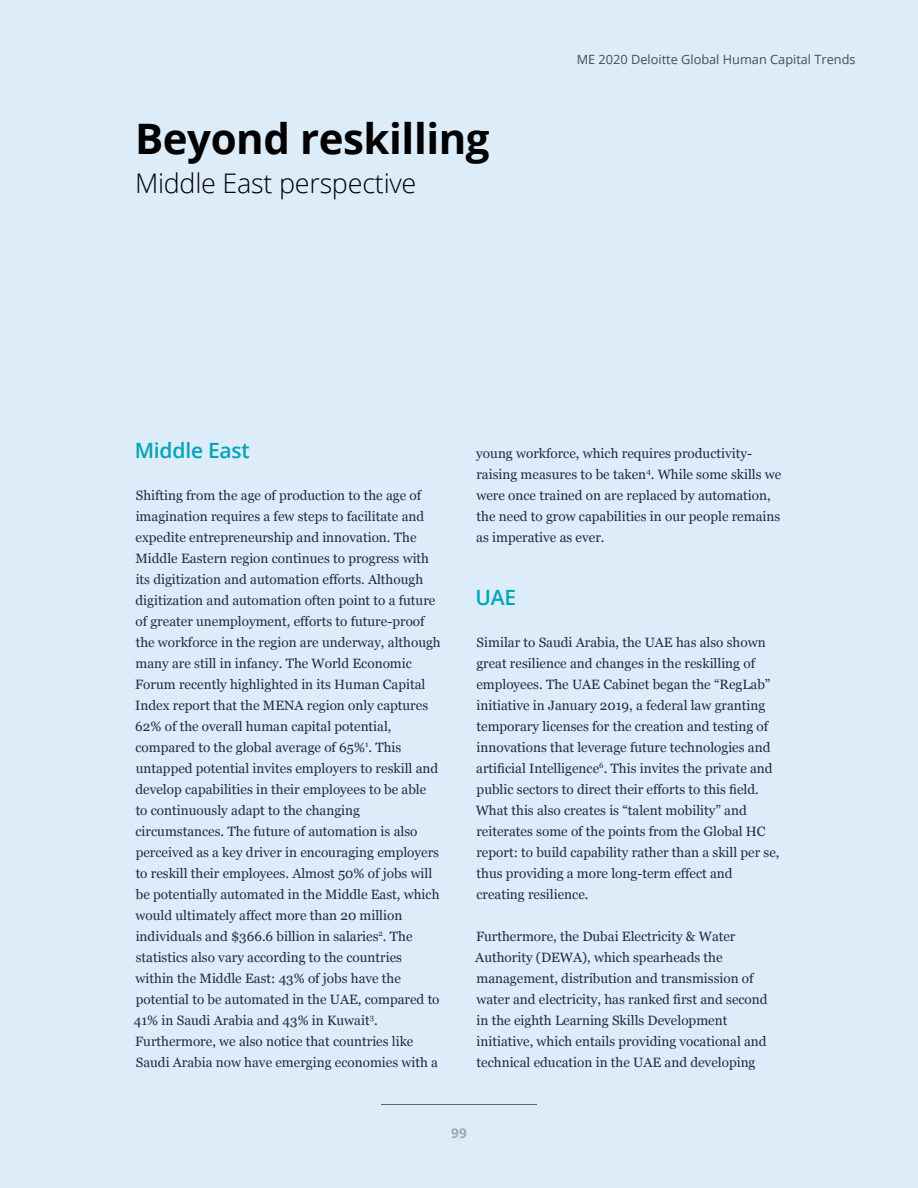
<style>
.page{position:relative;width:918px;height:1188px;background:#dcecf9}
.page>*{position:absolute;margin:0;border:0;box-sizing:border-box;transform-origin:0 0}
.t1{font:700 42px "Open Sans";letter-spacing:-.01em;color:#000}
.t2{font:300 27px "Open Sans";letter-spacing:-.01em;color:#000}
.t3{font:600 21px "Open Sans";letter-spacing:-.01em;color:#00a5b8}
.t4{font:13.5px/21px "Georgia";color:#202a45}
.t5{font:700 13.5px "Open Sans";color:#a3a7a9}
.t6{font:12.75px "Open Sans";color:#474c55}
</style>
<div class="page">
<hr style="left:381px;top:1104px;width:156px;height:1px;background:#5f636a">
<h1 class="t1" style="left:135px;top:109px;width:356px">Beyond reskilling</h1>
<h2 class="t2" style="left:135px;top:165px;width:283px">Middle East perspective</h2>
<p class="t6" style="left:577px;top:50px;width:280px">ME 2020 Deloitte Global Human Capital Trends</p>
<h3 class="t3" style="left:135px;top:435px;width:117px">Middle East</h3>
<p class="t4" style="left:134px;top:484px;width:308px">Shifting from the age of production to the age of imagination requires a few steps to facilitate and expedite entrepreneurship and innovation. The Middle Eastern region continues to progress with its digitization and automation efforts. Although digitization and automation often point to a future of greater unemployment, efforts to future-proof the workforce in the region are underway, although many are still in infancy. The World Economic Forum recently highlighted in its Human Capital Index report that the MENA region only captures 62% of the overall human capital potential, compared to the global average of 65%<sup>1</sup>. This untapped potential invites employers to reskill and develop capabilities in their employees to be able<br>to continuously adapt to the changing circumstances. The future of automation is also perceived as a key driver in encouraging employers to reskill their employees. Almost 50% of jobs will be potentially automated in the Middle East, which would ultimately affect more than 20 million individuals and $366.6 billion in salaries<sup>2</sup>. The statistics also vary according to the countries within the Middle East: 43% of jobs have the potential to be automated in the UAE, compared to 41% in Saudi Arabia and 43% in Kuwait<sup>3</sup>.<br>Furthermore, we also notice that countries like Saudi Arabia now have emerging economies with a</p>
<p class="t4" style="left:476px;top:442px;width:307px">young workforce, which requires productivity&shy;raising measures to be taken<sup>4</sup>. While some skills we were once trained on are replaced by automation, the need to grow capabilities in our people remains as imperative as ever.</p>
<h3 class="t3" style="left:476px;top:582px;width:42px">UAE</h3>
<p class="t4" style="left:476px;top:631px;width:305px">Similar to Saudi Arabia, the UAE has also shown great resilience and changes in the reskilling of employees. The UAE Cabinet began the “RegLab” initiative in January 2019, a federal law granting temporary licenses for the creation and testing of innovations that leverage future technologies and artificial Intelligence<sup>6</sup>. This invites the private and public sectors to direct their efforts to this field.<br>What this also creates is “talent mobility” and reiterates some of the points from the Global HC report: to build capability rather than a skill per se, thus providing a more long-term effect and creating resilience.</p>
<p class="t4" style="left:475px;top:925px;width:294px">Furthermore, the Dubai Electricity &amp; Water Authority (DEWA), which spearheads the management, distribution and transmission of water and electricity, has ranked first and second in the eighth Learning Skills Development initiative, which entails providing vocational and technical education in the UAE and developing</p>
<p class="t5" style="left:451px;top:1123px;width:17px">99</p>
</div>
